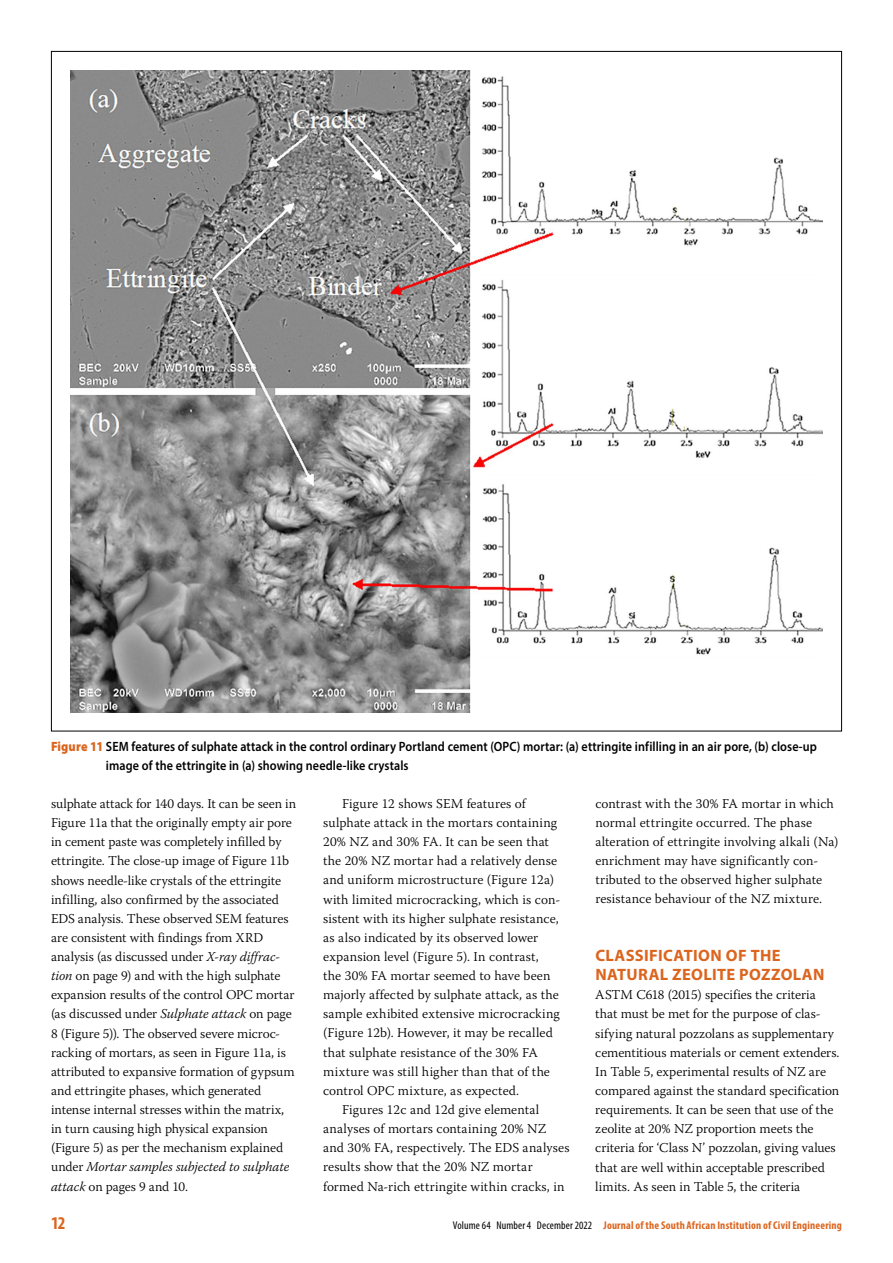
<style>
.page{position:relative;width:893px;height:1263px;background:#fff}
.page>*{position:absolute;margin:0;border:0;box-sizing:border-box;transform-origin:0 0}
.t1{font:700 condensed 18px "Myriad Pro";color:#dc651e}
.t2{font:700 16.5px/19.2px "Myriad Pro";letter-spacing:.02em;color:#dc651e}
.t3{font:300 13.5px/19.2px "Warnock Pro";color:#000}
.t4{font:600 13.5px/19.2px "Myriad Pro";letter-spacing:.005em;color:#000;scale:.9 1}
.t5{font:300 13.5px "Warnock Pro";letter-spacing:.025em;color:#000}
.t6{font:700 condensed 11.25px "Myriad Pro";color:#dc651e}
.s1{font-weight:900;color:#dc651e}
.s2{font-style:italic}
.s3{font-weight:400;color:#000}
</style>
<div class="page">
<img style="left:70px;top:70px;width:753px;height:642px">
<p class="t4" style="left:106px;top:736px;width:792px;text-indent:-55px"><span class="s1">Figure 11</span> SEM features of sulphate attack in the control ordinary Portland cement (OPC) mortar: (a) ettringite infilling in an air pore, (b) close-up image of the ettringite in (a) showing needle-like crystals</p>
<p class="t3" style="left:51px;top:794px;width:247px">sulphate attack for 140 days. It can be seen in Figure 11a that the originally empty air pore in cement paste was completely infilled by ettringite. The close-up image of Figure 11b shows needle-like crystals of the ettringite infilling, also confirmed by the associated EDS analysis. These observed SEM features are consistent with findings from XRD analysis (as discussed under <span class="s2">X-ray diffrac&shy;tion</span> on page 9) and with the high sulphate expansion results of the control OPC mortar (as discussed under <span class="s2">Sulphate attack</span> on page 8 (Figure 5)). The observed severe microc&shy;racking of mortars, as seen in Figure 11a, is attributed to expansive formation of gypsum and ettringite phases, which generated intense internal stresses within the matrix, in turn causing high physical expansion (Figure 5) as per the mechanism explained under <span class="s2">Mortar samples subjected to sulphate attack</span> on pages 9 and 10.</p>
<p class="t3" style="left:342px;top:794px;width:185px">Figure 12 shows SEM features of</p>
<p class="t3" style="left:323px;top:813px;width:236px">sulphate attack in the mortars containing</p>
<p class="t3" style="left:323px;top:832px;width:227px">20% NZ and 30% FA. It can be seen that</p>
<p class="t3" style="left:323px;top:851px;width:235px">the 20% NZ mortar had a relatively dense</p>
<p class="t3" style="left:323px;top:870px;width:233px">and uniform microstructure (Figure 12a)</p>
<p class="t3" style="left:323px;top:889px;width:239px">with limited microcracking, which is con-</p>
<p class="t3" style="left:323px;top:908px;width:237px">sistent with its higher sulphate resistance,</p>
<p class="t3" style="left:323px;top:927px;width:217px">as also indicated by its observed lower</p>
<p class="t3" style="left:323px;top:947px;width:217px">expansion level (Figure 5). In contrast,</p>
<p class="t3" style="left:323px;top:966px;width:229px">the 30% FA mortar seemed to have been</p>
<p class="t3" style="left:323px;top:985px;width:237px">majorly affected by sulphate attack, as the</p>
<p class="t3" style="left:323px;top:1004px;width:238px">sample exhibited extensive microcracking</p>
<p class="t3" style="left:323px;top:1023px;width:231px">(Figure 12b). However, it may be recalled</p>
<p class="t3" style="left:323px;top:1042px;width:216px">that sulphate resistance of the 30% FA</p>
<p class="t5" style="left:323px;top:1063px;width:228px">mixture was still higher than that of the</p>
<p class="t3" style="left:323px;top:1080px;width:198px">control OPC mixture, as expected.</p>
<p class="t3" style="left:342px;top:1100px;width:198px">Figures 12c and 12d give elemental</p>
<p class="t3" style="left:323px;top:1119px;width:225px">analyses of mortars containing 20% NZ</p>
<p class="t3" style="left:323px;top:1138px;width:248px">and 30% FA, respectively. The EDS analyses</p>
<p class="t3" style="left:323px;top:1157px;width:211px">results show that the 20% NZ mortar</p>
<p class="t3" style="left:323px;top:1176px;width:243px">formed Na-rich ettringite within cracks, in</p>
<p class="t3" style="left:595px;top:793px;width:245px">contrast with the 30% FA mortar in which normal ettringite occurred. The phase alteration of ettringite involving alkali (Na) enrichment may have significantly con&shy;tributed to the observed higher sulphate resistance behaviour of the NZ mixture.</p>
<p class="t2" style="left:595px;top:945px;width:230px">CLASSIFICATION OF THE<br>NATURAL ZEOLITE POZZOLAN</p>
<p class="t3" style="left:595px;top:985px;width:246px">ASTM C618 (2015) specifies the criteria that must be met for the purpose of clas&shy;sifying natural pozzolans as supplementary cementitious materials or cement extenders.<br>In Table 5, experimental results of NZ are compared against the standard specification requirements. It can be seen that use of the zeolite at 20% NZ proportion meets the criteria for ‘Class N’ pozzolan, giving values that are well within acceptable prescribed limits. As seen in Table 5, the criteria</p>
<h1 class="t1" style="left:51px;top:1212px;width:16px">12</h1>
<p class="t6" style="left:453px;top:1218px;width:391px"><span class="s3">Volume 64 Number 4 December 2022</span> Journal of the South African Institution of Civil Engineering</p>
</div>
